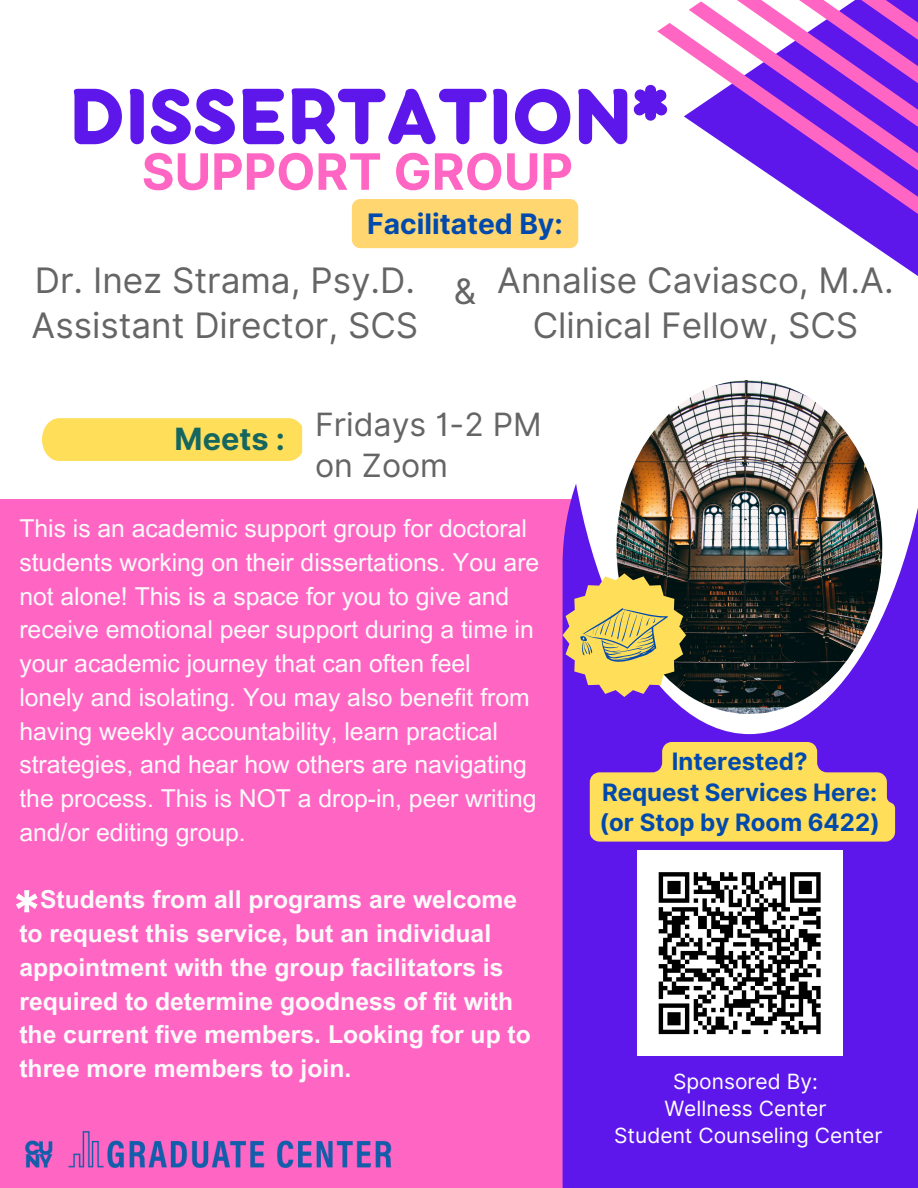
<style>
.page{position:relative;width:918px;height:1188px;background:#fff}
.page>*{position:absolute;margin:0;border:0;box-sizing:border-box;transform-origin:0 0}
.t1{font:700 85.35px "Bubbleboddy Neue";color:#5e17eb}
.t2{font:700 54px "Inter";color:#fff}
.t3{font:700 50.25px "Inter";color:#ff66c4}
.t4{font:35.1px/45px "Inter";color:#666565}
.t5{font:32.1px/41.7px "Inter";color:#666565}
.t6{font:700 30.75px "Inter";color:#166660}
.t7{font:700 28.2px "Inter";color:#004aad}
.t8{font:24.75px/33.8px "Arial MT Pro";color:#fafafa}
.t9{font:700 24.75px/33.8px "Arial MT Pro";color:#fafafa}
.t10{font:700 24px/30.3px "Inter";color:#004aad;text-align:center}
.t11{font:21px "Inter";color:#fff}
</style>
<div class="page">
<div style="left:0;top:499px;width:633px;height:689px;background:#ff66c4"></div>
<div style="left:563px;top:538px;width:355px;height:650px;background:#5e17eb"></div>
<svg style="left:564px;top:199px;width:354px;height:535px"></svg>
<img style="left:616px;top:380px;width:266px;height:334px;border-radius:50%">
<svg style="left:563px;top:573px;width:123px;height:124px;background:#bea272"></svg>
<svg style="left:684px;top:234px;width:234px;height:93px"></svg>
<svg style="left:657px;top:0;width:261px;height:38px"></svg>
<svg style="left:652px;top:38px;width:266px;height:196px"></svg>
<img style="left:25px;top:1131px;width:367px;height:37px">
<div style="left:352px;top:199px;width:226px;height:49px;background:#ffd670;border-radius:8px"></div>
<div style="left:42px;top:418px;width:261px;height:43px;background:#ffde59"></div>
<svg style="left:590px;top:742px;width:305px;height:100px;background:#e4bd70"></svg>
<div style="left:637px;top:850px;width:206px;height:206px;background:#fff"></div>
<svg style="left:658px;top:872px;width:163px;height:163px"></svg>
<p class="t1" style="left:69px;top:89px;width:603px">DISSERTATION*</p>
<h4 class="t3" style="left:142px;top:142px;width:433px">SUPPORT GROUP</h4>
<h3 class="t7" style="left:367px;top:207px;width:197px">Facilitated By:</h3>
<h3 class="t4" style="left:32px;top:258px;width:388px">Dr. Inez Strama, Psy.D.<br>Assistant Director, SCS</h3>
<p class="t4" style="left:454px;top:269px;width:24px">&amp;</p>
<p class="t4" style="left:497px;top:258px;width:398px;text-align:center">Annalise Caviasco, M.A.<br>Clinical Fellow, SCS</p>
<p class="t6" style="left:175px;top:420px;width:112px">Meets :</p>
<p class="t5" style="left:315px;top:403px;width:229px">Fridays 1-2 PM on Zoom</p>
<h1 class="t8" style="left:19px;top:515px;width:521px">This is an academic support group for doctoral students working on their dissertations. You are not alone! This is a space for you to give and receive emotional peer support during a time in your academic journey that can often feel lonely and isolating. You may also benefit from having weekly accountability, learn practical strategies, and hear how others are navigating the process. This is NOT a drop-in, peer writing and/or editing group.</h1>
<h5 class="t2" style="left:12px;top:878px;width:32px">*</h5>
<h2 class="t9" style="left:19px;top:886px;width:513px;text-indent:21px">Students from all programs are welcome to request this service, but an individual appointment with the group facilitators is required to determine goodness of fit with the current five members. Looking for up to three more members to join.</h2>
<p class="t10" style="left:599px;top:747px;width:282px">Interested?<br>Request Services Here: (or Stop by Room 6422)</p>
<h3 class="t11" style="left:673px;top:1069px;width:146px">Sponsored By:</h3>
<h4 class="t11" style="left:664px;top:1096px;width:164px">Wellness Center</h4>
<h6 class="t11" style="left:614px;top:1123px;width:270px">Student Counseling Center</h6>
</div>
